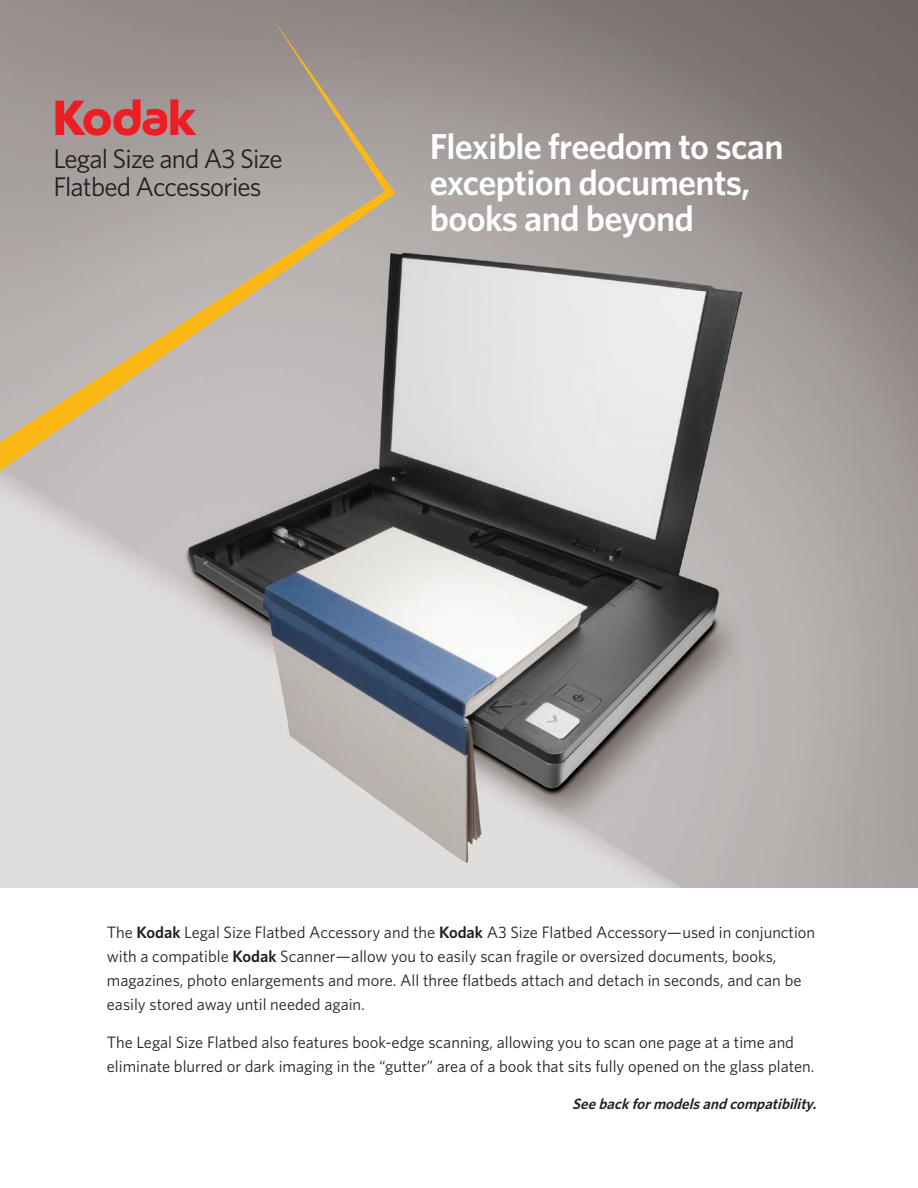
<style>
.page{position:relative;width:918px;height:1188px;background:#fff}
.page>*{position:absolute;margin:0;border:0;box-sizing:border-box;transform-origin:0 0}
.t1{font:600 36px/36px "Whitney K";letter-spacing:-.02em;color:#fff}
.t2{font:26.85px/27.8px "Whitney K";letter-spacing:-.03em;color:#231f20}
.t3{font:16.5px/24px "Whitney K";color:#231f20}
.t4{font:italic 600 15px "Whitney K";color:#231f20}
.s1{font-weight:600}
</style>
<div class="page">
<img style="left:0;top:0;width:918px;height:888px">
<svg style="left:0;top:17px;width:395px;height:454px;background:#b1a8a0"></svg>
<svg style="left:56px;top:99px;width:140px;height:37px;background:#c75a5c"></svg>
<p class="t2" style="left:53px;top:144px;width:231px">Legal Size and A3 Size<br>Flatbed Accessories</p>
<p class="t1" style="left:430px;top:128px;width:355px">Flexible freedom to scan exception documents, books and beyond</p>
<p class="t3" style="left:107px;top:920px;width:710px">The <span class="s1">Kodak</span> Legal Size Flatbed Accessory and the <span class="s1">Kodak</span> A3 Size Flatbed Accessory—used in conjunction with a compatible <span class="s1">Kodak</span> Scanner—allow you to easily scan fragile or oversized documents, books, magazines, photo enlargements and more. All three flatbeds attach and detach in seconds, and can be easily stored away until needed again.</p>
<p class="t3" style="left:107px;top:1030px;width:709px">The Legal Size Flatbed also features book-edge scanning, allowing you to scan one page at a time and eliminate blurred or dark imaging in the “gutter” area of a book that sits fully opened on the glass platen.</p>
<p class="t4" style="left:572px;top:1094px;width:250px">Seebackformodelsandcompatibility.</p>
</div>
